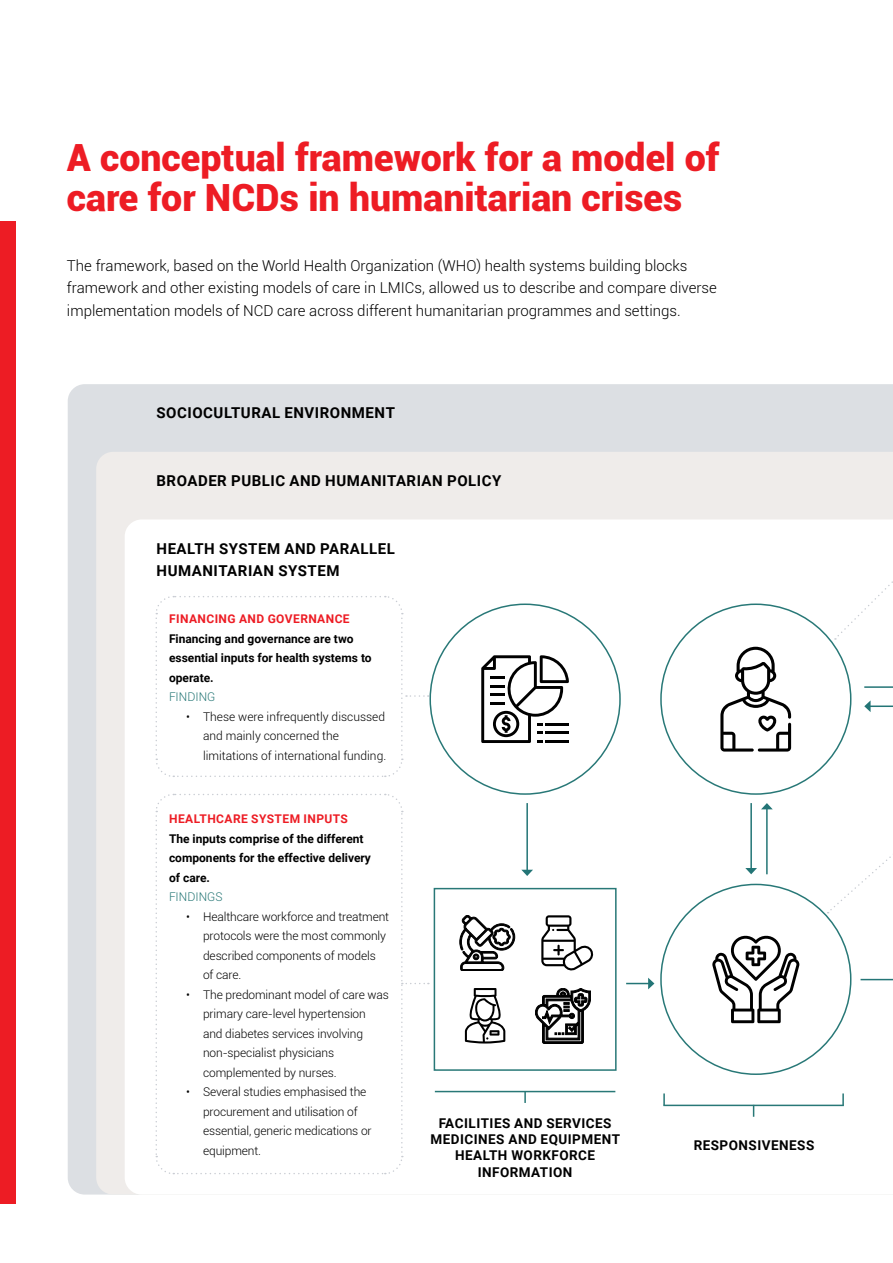
<style>
.page{position:relative;width:893px;height:1263px;background:#fff}
.page>*{position:absolute;margin:0;border:0;box-sizing:border-box;transform-origin:0 0}
.Under_rubrik{font:900 37.5px/40.5px "Roboto";color:#ed1c24}
.t1{font:300 15px/22.5px "Roboto";color:#000}
.t2{font:700 15px/22.5px "Roboto";letter-spacing:.035em;color:#000}
.t3{font:700 13.5px "Roboto";letter-spacing:.035em;color:#000}
.t4{font:300 12px/19.5px "Roboto";letter-spacing:-.01em;color:#000}
.t5{font:700 12px/19.5px "Roboto";color:#000}
.t6{font:700 12px "Roboto";letter-spacing:.035em;color:#ed1c24}
.t7{font:300 12px "Roboto";color:#287877}
.s1{font-weight:300;color:#287877}
</style>
<div class="page">
<div style="left:68px;top:384px;width:825px;height:810px;background:#dcdfe3"></div>
<div style="left:96px;top:452px;width:797px;height:742px;background:#efecea"></div>
<svg style="left:125px;top:519px;width:768px;height:675px"></svg>
<div style="left:0;top:221px;width:16px;height:983px;background:#ed1c24"></div>
<svg style="left:481px;top:655px;width:88px;height:88px"></svg>
<hr style="left:546px;top:740px;width:23px;height:3px;background:#000">
<svg style="left:712px;top:934px;width:87px;height:89px"></svg>
<hr style="left:860px;top:979px;width:33px;height:1px;background:#237576">
<svg style="left:626px;top:978px;width:28px;height:11px"></svg>
<hr style="left:766px;top:809px;width:2px;height:65px;background:#237576">
<svg style="left:761px;top:803px;width:12px;height:6px"></svg>
<hr style="left:750px;top:803px;width:2px;height:66px;background:#237576">
<svg style="left:745px;top:868px;width:12px;height:6px"></svg>
<svg style="left:835px;top:573px;width:58px;height:67px"></svg>
<svg style="left:828px;top:686px;width:65px;height:227px"></svg>
<svg style="left:663px;top:1093px;width:2px;height:11px"></svg>
<hr style="left:663px;top:1104px;width:181px;height:2px;background:#287877">
<svg style="left:842px;top:1093px;width:2px;height:12px"></svg>
<svg style="left:720px;top:647px;width:71px;height:104px"></svg>
<svg style="left:155px;top:793px;width:462px;height:382px"></svg>
<svg style="left:155px;top:595px;width:274px;height:183px"></svg>
<p class="Under_rubrik" style="left:67px;top:136px;width:654px">A conceptual framework for a model of care for NCDs in humanitarian crises</p>
<p class="t1" style="left:67px;top:254px;width:651px">The framework, based on the World Health Organization (WHO) health systems building blocks framework and other existing models of care in LMICs, allowed us to describe and compare diverse implementation models of NCD care across different humanitarian programmes and settings.</p>
<p class="t2" style="left:157px;top:401px;width:240px">SOCIOCULTURAL ENVIRONMENT</p>
<p class="t2" style="left:157px;top:469px;width:346px">BROADER PUBLIC AND HUMANITARIAN POLICY</p>
<p class="t2" style="left:157px;top:537px;width:240px">HEALTH SYSTEM AND PARALLEL<br>HUMANITARIAN SYSTEM</p>
<p class="t6" style="left:169px;top:611px;width:182px">FINANCING AND GOVERNANCE</p>
<p class="t5" style="left:169px;top:628px;width:204px">Financing and governance are two essential inputs for health systems to operate.</p>
<p class="t7" style="left:169px;top:689px;width:48px">FINDING</p>
<p class="t4" style="left:203px;top:706px;width:185px;text-indent:-17px">• These were infrequently discussed and mainly concerned the limitations of international funding.</p>
<p class="t6" style="left:169px;top:811px;width:180px">HEALTHCARE SYSTEM INPUTS</p>
<p class="t5" style="left:169px;top:828px;width:203px">The inputs comprise of the different components for the effective delivery of care.<br><span class="s1">FINDINGS</span></p>
<p class="t4" style="left:203px;top:906px;width:188px;text-indent:-17px">• Healthcare workforce and treatment protocols were the most commonly described components of models of care.</p>
<p class="t4" style="left:203px;top:984px;width:187px;text-indent:-17px">• The predominant model of care was primary care-level hypertension<br>and diabetes services involving non-specialist physicians complemented by nurses.</p>
<p class="t4" style="left:203px;top:1082px;width:170px;text-indent:-17px">• Several studies emphasised the procurement and utilisation of essential, generic medications or equipment.</p>
<p class="t3" style="left:439px;top:1114px;width:174px">FACILITIES AND SERVICES</p>
<p class="t3" style="left:430px;top:1130px;width:191px">MEDICINES AND EQUIPMENT</p>
<p class="t3" style="left:455px;top:1146px;width:142px">HEALTH WORKFORCE</p>
<p class="t3" style="left:478px;top:1162px;width:96px">INFORMATION</p>
<p class="t3" style="left:694px;top:1135px;width:122px">RESPONSIVENESS</p>
</div>
